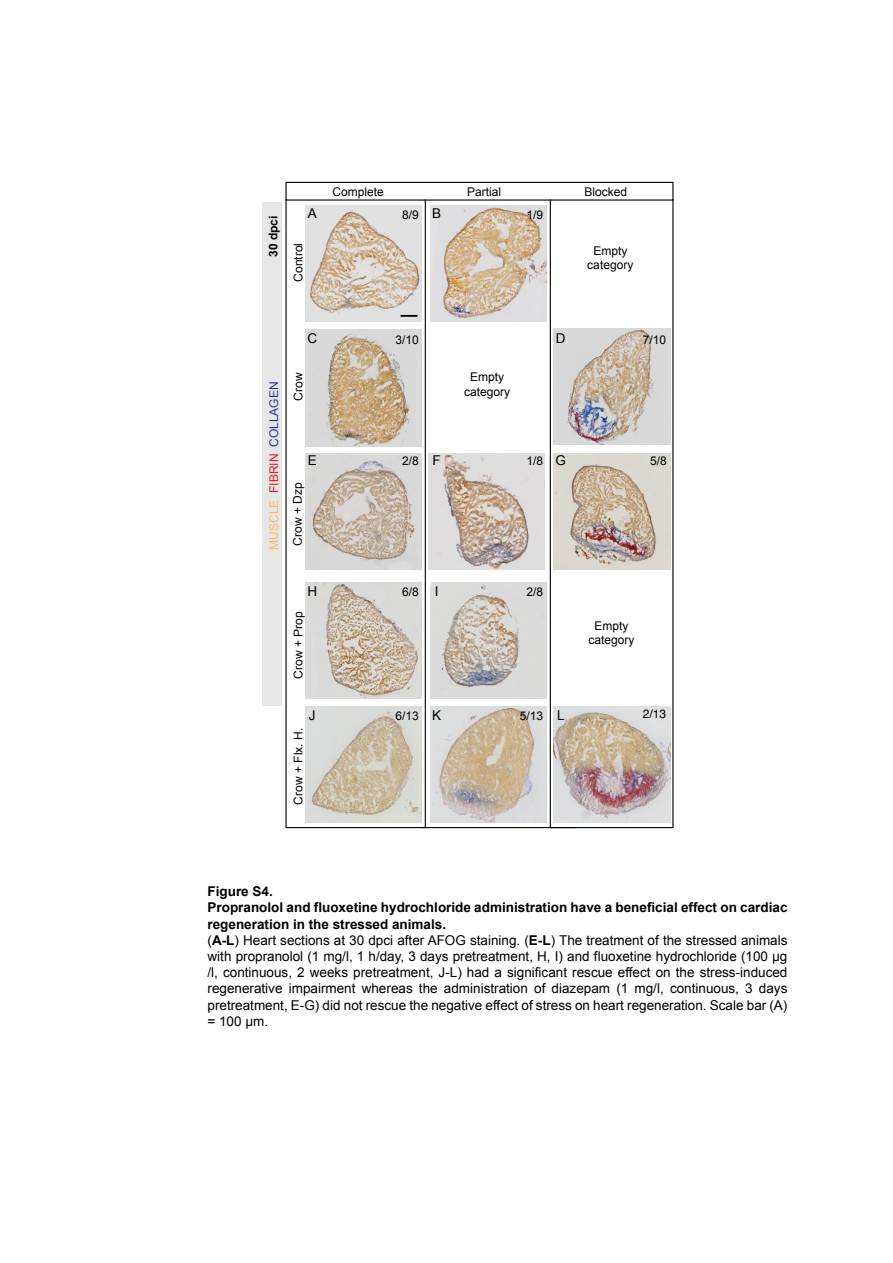
<style>
.page{position:relative;width:893px;height:1263px;background:#fff}
.page>*{position:absolute;margin:0;border:0;box-sizing:border-box;transform-origin:0 0}
.t1{font:13.5px/16.2px "Arial";color:#000}
.t2{font:12px/14.4px "Arial";color:#000;text-align:center}
.t3{font:12px "Arial";color:#2e3190}
.t4{font:700 12px "Arial";color:#000}
.t5{font:12px "Helvetica";color:#000}
.s1{font-size:13.5px}
.s2{color:#fbb963}
.s3{color:#eb1c24}
.s4{font-weight:700}
</style>
<div class="page">
<div style="left:262px;top:202px;width:19px;height:503px;background:#e6e6e6"></div>
<div style="left:285px;top:182px;width:388px;height:19px;border:1px solid #000"></div>
<img style="left:431px;top:205px;width:116px;height:116px">
<img style="left:305px;top:205px;width:117px;height:116px">
<svg style="left:401px;top:315px;width:16px;height:2px"></svg>
<img style="left:305px;top:582px;width:117px;height:117px">
<img style="left:431px;top:582px;width:116px;height:117px">
<img style="left:431px;top:706px;width:116px;height:117px">
<img style="left:554px;top:706px;width:116px;height:117px">
<img style="left:305px;top:706px;width:117px;height:117px">
<img style="left:554px;top:328px;width:116px;height:117px">
<img style="left:305px;top:330px;width:117px;height:116px">
<div style="left:285px;top:199px;width:141px;height:629px;border:1px solid #000"></div>
<div style="left:550px;top:199px;width:123px;height:629px;border:1px solid #000"></div>
<hr style="left:422px;top:827px;width:154px;height:1px;background:#000">
<img style="left:305px;top:453px;width:117px;height:116px">
<img style="left:554px;top:453px;width:116px;height:116px">
<img style="left:429px;top:453px;width:116px;height:116px">
<p class="t4" style="left:265px;top:257px;width:43px;rotate:-90deg">30 dpci</p>
<p class="t2" style="left:332px;top:185px;width:53px">Complete</p>
<p class="t2" style="left:467px;top:185px;width:36px">Partial</p>
<p class="t2" style="left:584px;top:185px;width:44px">Blocked</p>
<p class="t1" style="left:308px;top:205px;width:11px">A</p>
<p class="t2" style="left:402px;top:207px;width:40px">8/9 <span class="s1">B</span></p>
<p class="t2" style="left:526px;top:207px;width:18px">1/9</p>
<p class="t2" style="left:291px;top:282px;width:40px;rotate:-90deg">Control</p>
<p class="t2" style="left:587px;top:244px;width:48px">Empty category</p>
<p class="t3" style="left:266px;top:550px;width:170px;rotate:-90deg"><span class="s2">MUSCLE</span> <span class="s3">FIBRIN</span> COLLAGEN</p>
<p class="t1" style="left:307px;top:331px;width:11px">C</p>
<p class="t1" style="left:556px;top:331px;width:11px">D</p>
<p class="t2" style="left:396px;top:333px;width:25px">3/10</p>
<p class="t2" style="left:643px;top:333px;width:25px">7/10</p>
<p class="t2" style="left:291px;top:400px;width:30px;rotate:-90deg">Crow</p>
<p class="t2" style="left:464px;top:370px;width:48px">Empty category</p>
<p class="t1" style="left:308px;top:452px;width:11px">E</p>
<p class="t2" style="left:402px;top:454px;width:40px">2/8 <span class="s1">F</span></p>
<p class="t2" style="left:526px;top:454px;width:41px">1/8 <span class="s1">G</span></p>
<p class="t2" style="left:650px;top:454px;width:18px">5/8</p>
<p class="t2" style="left:291px;top:546px;width:65px;rotate:-90deg">Crow + Dzp</p>
<p class="t1" style="left:307px;top:583px;width:11px">H</p>
<p class="t2" style="left:402px;top:585px;width:38px">6/8 <span class="s1">I</span></p>
<p class="t2" style="left:526px;top:585px;width:18px">2/8</p>
<p class="t2" style="left:291px;top:678px;width:69px;rotate:-90deg">Crow + Prop</p>
<p class="t2" style="left:589px;top:618px;width:48px">Empty category</p>
<p class="t1" style="left:309px;top:707px;width:8px">J</p>
<p class="t2" style="left:396px;top:709px;width:47px">6/13 <span class="s1">K</span></p>
<p class="t2" style="left:520px;top:709px;width:46px">5/13 <span class="s1">L</span></p>
<p class="t5" style="left:643px;top:705px;width:25px">2/13</p>
<p class="t2" style="left:291px;top:805px;width:78px;rotate:-90deg">Crow + Flx. H.</p>
<p class="t1" style="left:207px;top:883px;width:581px"><span class="s4">Figure S4.<br>Propranolol and fluoxetine hydrochloride administration have a beneficial effect on cardiac regeneration in the stressed animals.<br></span>(<span class="s4">A-L</span>) Heart sections at 30 dpci after AFOG staining. (<span class="s4">E-L</span>) The treatment of the stressed animals with propranolol (1 mg/l, 1 h/day, 3 days pretreatment, H, I) and fluoxetine hydrochloride (100 μg /l, continuous, 2 weeks pretreatment, J-L) had a significant rescue effect on the stress-induced regenerative impairment whereas the administration of diazepam (1 mg/l, continuous, 3 days pretreatment, E-G) did not rescue the negative effect of stress on heart regeneration. Scale bar (A) = 100 μm.</p>
</div>
